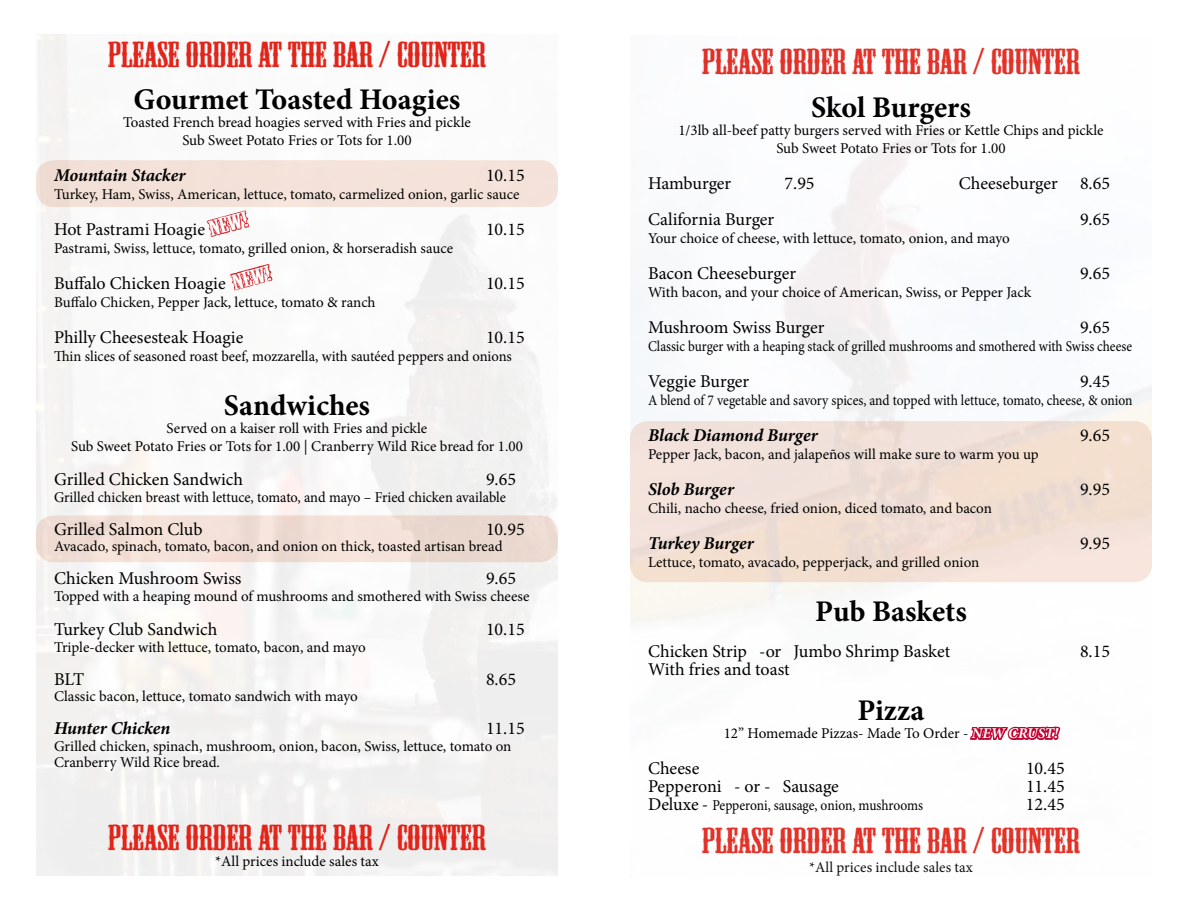
<style>
.page{position:relative;width:1188px;height:918px;background:#fff}
.page>*{position:absolute;margin:0;border:0;box-sizing:border-box;transform-origin:0 0}
.t1{font:33.75px "Mesquite Std";color:#e1251b;scale:1.4 1}
.t2{font:700 30px "Minion Pro";color:#000}
.t3{font:20.1px "Mesquite Std";color:#fff;scale:1.75 1}
.t4{font:18px "Minion Pro";color:#000}
.t5{font:italic 700 18px "Minion Pro";letter-spacing:-.005em;color:#000}
.t6{font:15px/18px "Minion Pro";color:#000;text-align:center}
.t7{font:15px "Minion Pro";color:#000;scale:.9 1}
.t8{font:15px "Minion Pro";color:#000;scale:.89 1}
.t9{font:15px "Minion Pro";color:#000;scale:.96 1}
.s1{font-weight:700;font-style:italic;color:#fff}
.s2{font-size:18px}
</style>
<div class="page">
<svg style="left:205px;top:179px;width:69px;height:133px"></svg>
<svg style="left:969px;top:726px;width:92px;height:14px"></svg>
<h1 class="t1" style="left:108px;top:36px;width:271px">PLEASE ORDER AT THE BAR / COUNTER</h1>
<h2 class="t2" style="left:134px;top:78px;width:328px">Gourmet Toasted Hoagies</h2>
<p class="t6" style="left:123px;top:113px;width:349px">Toasted French bread hoagies served with Fries and pickle<br>Sub Sweet Potato Fries or Tots for 1.00</p>
<p class="t5" style="left:54px;top:162px;width:133px">Mountain Stacker</p>
<p class="t4" style="left:486px;top:163px;width:40px">10.15</p>
<p class="t6" style="left:54px;top:185px;width:467px">Turkey, Ham, Swiss, American, lettuce, tomato, carmelized onion, garlic sauce</p>
<p class="t4" style="left:54px;top:217px;width:153px">Hot Pastrami Hoagie</p>
<p class="t4" style="left:486px;top:217px;width:40px">10.15</p>
<p class="t6" style="left:54px;top:239px;width:401px">Pastrami, Swiss, lettuce, tomato, grilled onion, &amp; horseradish sauce</p>
<p class="t4" style="left:54px;top:271px;width:173px">Buffalo Chicken Hoagie</p>
<p class="t4" style="left:486px;top:271px;width:40px">10.15</p>
<p class="t6" style="left:54px;top:293px;width:323px">Buffalo Chicken, Pepper Jack, lettuce, tomato &amp; ranch</p>
<p class="t4" style="left:54px;top:325px;width:191px">Philly Cheesesteak Hoagie</p>
<p class="t4" style="left:486px;top:325px;width:40px">10.15</p>
<p class="t6" style="left:54px;top:347px;width:459px">Thin slices of seasoned roast beef, mozzarella, with sautéed peppers and onions</p>
<h2 class="t2" style="left:224px;top:384px;width:148px">Sandwiches</h2>
<p class="t6" style="left:71px;top:419px;width:453px">Served on a kaiser roll with Fries and pickle<br>Sub Sweet Potato Fries or Tots for 1.00 | Cranberry Wild Rice bread for 1.00</p>
<p class="t4" style="left:54px;top:468px;width:191px">Grilled Chicken Sandwich</p>
<p class="t4" style="left:486px;top:468px;width:32px">9.65</p>
<p class="t9" style="left:54px;top:487px;width:472px">Grilled chicken breast with lettuce, tomato, and mayo – Fried chicken available</p>
<p class="t4" style="left:54px;top:517px;width:150px">Grilled Salmon Club</p>
<p class="t4" style="left:486px;top:517px;width:40px">10.95</p>
<p class="t6" style="left:54px;top:538px;width:450px">Avacado, spinach, tomato, bacon, and onion on thick, toasted artisan bread</p>
<p class="t4" style="left:54px;top:567px;width:189px">Chicken Mushroom Swiss</p>
<p class="t4" style="left:486px;top:567px;width:32px">9.65</p>
<p class="t6" style="left:54px;top:587px;width:477px">Topped with a heaping mound of mushrooms and smothered with Swiss cheese</p>
<p class="t4" style="left:54px;top:618px;width:165px">Turkey Club Sandwich</p>
<p class="t4" style="left:486px;top:618px;width:40px">10.15</p>
<p class="t6" style="left:54px;top:638px;width:313px">Triple-decker with lettuce, tomato, bacon, and mayo</p>
<p class="t4" style="left:54px;top:667px;width:32px">BLT</p>
<p class="t4" style="left:486px;top:667px;width:32px">8.65</p>
<p class="t6" style="left:54px;top:688px;width:305px">Classic bacon, lettuce, tomato sandwich with mayo</p>
<p class="t5" style="left:54px;top:716px;width:118px">Hunter Chicken</p>
<p class="t4" style="left:486px;top:717px;width:40px">11.15</p>
<p class="t6" style="left:54px;top:738px;width:459px;line-height:16.5px;text-align:left">Grilled chicken, spinach, mushroom, onion, bacon, Swiss, lettuce, tomato on<br>Cranberry Wild Rice bread.</p>
<h3 class="t3" style="left:207px;top:218px;width:24px;rotate:-15deg">NEW!</h3>
<h3 class="t3" style="left:230px;top:272px;width:24px;rotate:-15deg">NEW!</h3>
<h1 class="t1" style="left:108px;top:819px;width:271px">PLEASE ORDER AT THE BAR / COUNTER</h1>
<p class="t6" style="left:215px;top:852px;width:165px">*All prices include sales tax</p>
<h1 class="t1" style="left:702px;top:44px;width:271px">PLEASE ORDER AT THE BAR / COUNTER</h1>
<h2 class="t2" style="left:811px;top:87px;width:161px">Skol Burgers</h2>
<p class="t6" style="left:678px;top:122px;width:427px">1/3lb all-beef patty burgers served with Fries or Kettle Chips and pickle<br>Sub Sweet Potato Fries or Tots for 1.00</p>
<p class="t4" style="left:648px;top:171px;width:85px">Hamburger</p>
<p class="t4" style="left:785px;top:171px;width:32px">7.95</p>
<p class="t4" style="left:959px;top:171px;width:153px">Cheeseburger 8.65</p>
<p class="t4" style="left:648px;top:207px;width:128px">California Burger</p>
<p class="t4" style="left:1080px;top:207px;width:32px">9.65</p>
<p class="t6" style="left:648px;top:230px;width:363px">Your choice of cheese, with lettuce, tomato, onion, and mayo</p>
<p class="t4" style="left:648px;top:261px;width:150px">Bacon Cheeseburger</p>
<p class="t4" style="left:1080px;top:261px;width:32px">9.65</p>
<p class="t6" style="left:648px;top:284px;width:385px">With bacon, and your choice of American, Swiss, or Pepper Jack</p>
<p class="t4" style="left:648px;top:315px;width:178px">Mushroom Swiss Burger</p>
<p class="t4" style="left:1080px;top:315px;width:32px">9.65</p>
<p class="t8" style="left:648px;top:336px;width:545px">Classic burger with a heaping stack of grilled mushrooms and smothered with Swiss cheese</p>
<p class="t4" style="left:648px;top:369px;width:103px">Veggie Burger</p>
<p class="t4" style="left:1080px;top:369px;width:32px">9.45</p>
<p class="t7" style="left:648px;top:390px;width:540px">A blend of 7 vegetable and savory spices, and topped with lettuce, tomato, cheese, &amp; onion</p>
<p class="t5" style="left:648px;top:423px;width:171px">Black Diamond Burger</p>
<p class="t4" style="left:1080px;top:423px;width:32px">9.65</p>
<p class="t6" style="left:648px;top:446px;width:392px">Pepper Jack, bacon, and jalapeños will make sure to warm you up</p>
<p class="t5" style="left:648px;top:477px;width:88px">Slob Burger</p>
<p class="t4" style="left:1080px;top:477px;width:32px">9.95</p>
<p class="t6" style="left:648px;top:500px;width:346px">Chili, nacho cheese, fried onion, diced tomato, and bacon</p>
<p class="t5" style="left:648px;top:531px;width:107px">Turkey Burger</p>
<p class="t4" style="left:1080px;top:531px;width:32px">9.95</p>
<p class="t6" style="left:648px;top:554px;width:333px">Lettuce, tomato, avacado, pepperjack, and grilled onion</p>
<h2 class="t2" style="left:815px;top:591px;width:153px">Pub Baskets</h2>
<p class="t4" style="left:648px;top:639px;width:304px">Chicken Strip -or Jumbo Shrimp Basket</p>
<p class="t4" style="left:1080px;top:639px;width:32px">8.15</p>
<p class="t4" style="left:648px;top:657px;width:143px">With fries and toast</p>
<h2 class="t2" style="left:857px;top:690px;width:69px">Pizza</h2>
<p class="t6" style="left:724px;top:725px;width:336px">12” Homemade Pizzas- Made To Order - <span class="s1">NEW CRUST!</span></p>
<p class="t4" style="left:648px;top:756px;width:53px">Cheese</p>
<p class="t4" style="left:1026px;top:756px;width:40px">10.45</p>
<p class="t4" style="left:648px;top:774px;width:192px">Pepperoni - or - Sausage</p>
<p class="t4" style="left:1026px;top:774px;width:40px">11.45</p>
<p class="t7" style="left:648px;top:795px;width:307px"><span class="s2">Deluxe -</span> Pepperoni, sausage, onion, mushrooms</p>
<p class="t4" style="left:1026px;top:792px;width:40px">12.45</p>
<h1 class="t1" style="left:702px;top:822px;width:271px">PLEASE ORDER AT THE BAR / COUNTER</h1>
<p class="t6" style="left:809px;top:858px;width:165px">*All prices include sales tax</p>
</div>
